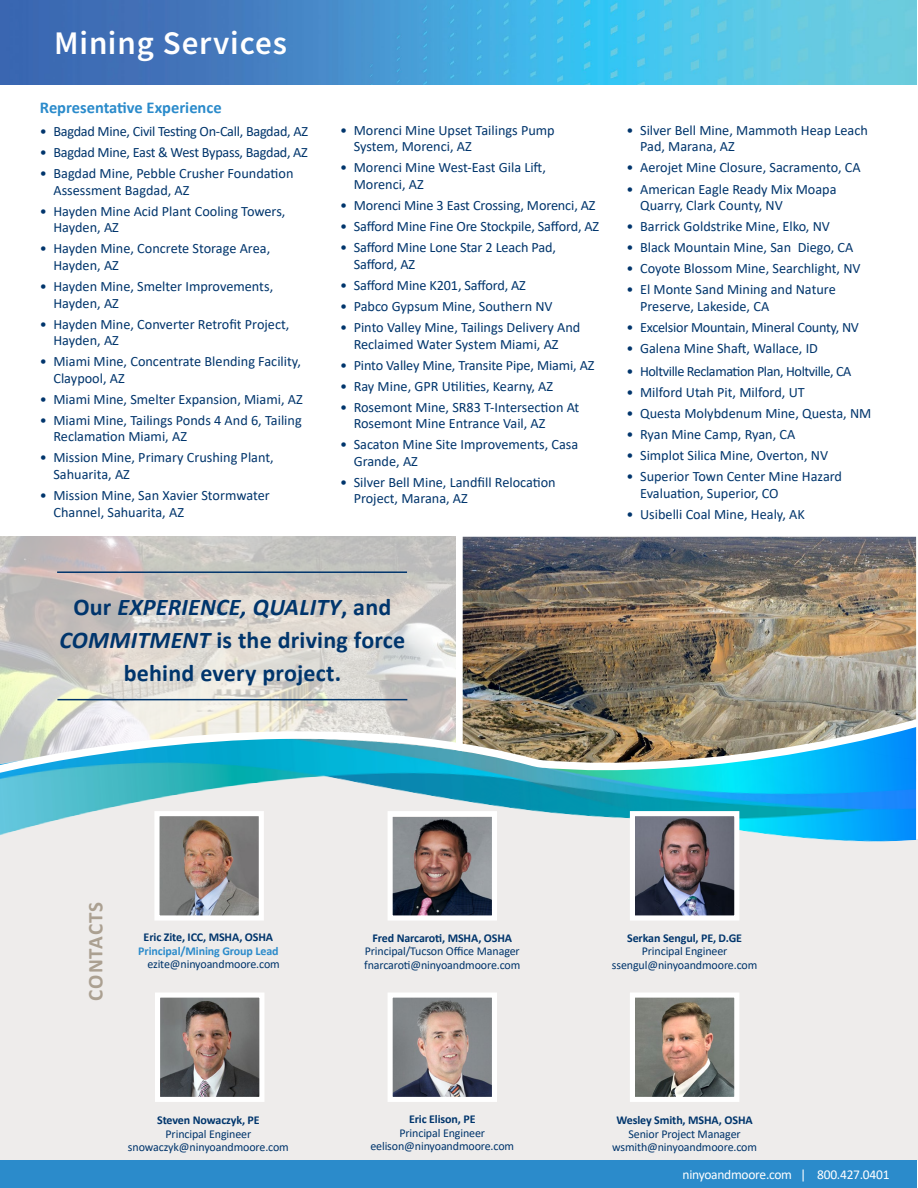
<style>
.page{position:relative;width:918px;height:1188px;background:#fff}
.page>*{position:absolute;margin:0;border:0;box-sizing:border-box;transform-origin:0 0}
.t1{font:33px "Source Sans Variable";letter-spacing:.025em;color:#fff}
.t2{font:700 24px/33px "Calibri";letter-spacing:.01em;color:#00356c;text-align:center}
.t3{font:700 21px "Calibri";letter-spacing:.045em;color:#aba091}
.t4{font:700 16.5px "Calibri";color:#2b8bcb}
.t5{font:14.25px/16.5px "Calibri";color:#00356c}
.t6{font:14.25px "Calibri";letter-spacing:-.02em;color:#00356c}
.t7{font:14.25px "Calibri";letter-spacing:-.03em;color:#00356c}
.t8{font:13.5px "Calibri";letter-spacing:-.02em;color:#fff}
.t9{font:12px/13.5px "Calibri";letter-spacing:-.01em;color:#00356c;text-align:center}
.t10{font:700 12px "Calibri";letter-spacing:-.01em;color:#00356c}
.t11{font:700 12px "Calibri";letter-spacing:-.01em;color:#2b8bcb}
.s1{font-style:italic}
</style>
<div class="page">
<img style="left:0;top:537px;width:455px;height:160px">
<div style="left:0;top:781px;width:918px;height:379px;background:#eeeceb"></div>
<div style="left:0;top:1160px;width:916px;height:28px;background:#2b8bcb"></div>
<img style="left:0;top:0;width:916px;height:84px">
<img style="left:463px;top:537px;width:453px;height:160px">
<img style="left:0;top:781px;width:916px;height:107px">
<img style="left:0;top:697px;width:917px;height:84px">
<hr style="left:57px;top:571px;width:350px;height:2px;background:#00356c">
<hr style="left:57px;top:699px;width:350px;height:1px;background:#00356c">
<svg style="left:152px;top:990px;width:115px;height:115px"></svg>
<svg style="left:385px;top:990px;width:115px;height:115px"></svg>
<svg style="left:627px;top:990px;width:115px;height:115px"></svg>
<img style="left:152px;top:809px;width:114px;height:114px">
<svg style="left:385px;top:809px;width:115px;height:114px"></svg>
<img style="left:627px;top:809px;width:115px;height:114px">
<h1 class="t1" style="left:54px;top:23px;width:235px">Mining Services</h1>
<p class="t4" style="left:40px;top:96px;width:183px">Representative Experience</p>
<p class="t6" style="left:40px;top:121px;width:270px">• Bagdad Mine, Civil Testing On-Call, Bagdad, AZ</p>
<p class="t6" style="left:40px;top:143px;width:269px">• Bagdad Mine, East &amp; West Bypass, Bagdad, AZ</p>
<p class="t5" style="left:53px;top:165px;width:242px;text-indent:-13px">• Bagdad Mine, Pebble Crusher Foundation<br>Assessment Bagdad, AZ</p>
<p class="t5" style="left:53px;top:202px;width:234px;text-indent:-13px">• Hayden Mine Acid Plant Cooling Towers,<br>Hayden, AZ</p>
<p class="t5" style="left:53px;top:240px;width:218px;text-indent:-13px">• Hayden Mine, Concrete Storage Area,<br>Hayden, AZ</p>
<p class="t5" style="left:53px;top:278px;width:221px;text-indent:-13px">• Hayden Mine, Smelter Improvements,<br>Hayden, AZ</p>
<p class="t5" style="left:53px;top:315px;width:237px;text-indent:-13px">• Hayden Mine, Converter Retrofit Project,<br>Hayden, AZ</p>
<p class="t5" style="left:53px;top:353px;width:249px;text-indent:-13px">• Miami Mine, Concentrate Blending Facility,<br>Claypool, AZ</p>
<p class="t5" style="left:40px;top:390px;width:264px">• Miami Mine, Smelter Expansion, Miami, AZ</p>
<p class="t5" style="left:53px;top:412px;width:250px;text-indent:-13px">• Miami Mine, Tailings Ponds 4 And 6, Tailing<br>Reclamation Miami, AZ</p>
<p class="t5" style="left:53px;top:449px;width:222px;text-indent:-13px">• Mission Mine, Primary Crushing Plant,<br>Sahuarita, AZ</p>
<p class="t5" style="left:53px;top:487px;width:218px;text-indent:-13px">• Mission Mine, San Xavier Stormwater<br>Channel, Sahuarita, AZ</p>
<p class="t5" style="left:354px;top:122px;width:203px;text-indent:-13px">• Morenci Mine Upset Tailings Pump<br>System, Morenci, AZ</p>
<p class="t5" style="left:354px;top:159px;width:194px;text-indent:-13px">• Morenci Mine West-East Gila Lift,<br>Morenci, AZ</p>
<p class="t5" style="left:340px;top:197px;width:257px">• Morenci Mine 3 East Crossing, Morenci, AZ</p>
<p class="t5" style="left:340px;top:218px;width:261px">• Safford Mine Fine Ore Stockpile, Safford, AZ</p>
<p class="t5" style="left:354px;top:239px;width:204px;text-indent:-13px">• Safford Mine Lone Star 2 Leach Pad,<br>Safford, AZ</p>
<p class="t5" style="left:340px;top:277px;width:187px">• Safford Mine K201, Safford, AZ</p>
<p class="t5" style="left:340px;top:298px;width:214px">• Pabco Gypsum Mine, Southern NV</p>
<p class="t5" style="left:340px;top:319px;width:242px;text-align:center">• Pinto Valley Mine, Tailings Delivery And<br>Reclaimed Water System Miami, AZ</p>
<p class="t5" style="left:340px;top:356px;width:256px">• Pinto Valley Mine, Transite Pipe, Miami, AZ</p>
<p class="t5" style="left:340px;top:377px;width:214px">• Ray Mine, GPR Utilities, Kearny, AZ</p>
<p class="t5" style="left:354px;top:398px;width:227px;text-indent:-13px">• Rosemont Mine, SR83 T-Intersection At<br>Rosemont Mine Entrance Vail, AZ</p>
<p class="t5" style="left:354px;top:436px;width:226px;text-indent:-13px">• Sacaton Mine Site Improvements, Casa<br>Grande, AZ</p>
<p class="t5" style="left:354px;top:474px;width:204px;text-indent:-13px">• Silver Bell Mine, Landfill Relocation<br>Project, Marana, AZ</p>
<p class="t5" style="left:640px;top:122px;width:229px;text-indent:-13px">• Silver Bell Mine, Mammoth Heap Leach<br>Pad, Marana, AZ</p>
<p class="t5" style="left:627px;top:159px;width:236px">• Aerojet Mine Closure, Sacramento, CA</p>
<p class="t5" style="left:640px;top:180px;width:198px;text-indent:-13px">• American Eagle Ready Mix Moapa<br>Quarry, Clark County, NV</p>
<p class="t5" style="left:627px;top:218px;width:205px">• Barrick Goldstrike Mine, Elko, NV</p>
<p class="t5" style="left:627px;top:239px;width:228px">• Black Mountain Mine, San Diego, CA</p>
<p class="t5" style="left:627px;top:260px;width:236px">• Coyote Blossom Mine, Searchlight, NV</p>
<p class="t5" style="left:640px;top:281px;width:197px;text-indent:-13px">• El Monte Sand Mining and Nature<br>Preserve, Lakeside, CA</p>
<p class="t6" style="left:627px;top:317px;width:234px">• Excelsior Mountain, Mineral County, NV</p>
<p class="t5" style="left:627px;top:340px;width:193px">• Galena Mine Shaft, Wallace, ID</p>
<p class="t7" style="left:627px;top:361px;width:226px">• Holtville Reclamation Plan, Holtville, CA</p>
<p class="t5" style="left:627px;top:383px;width:180px">• Milford Utah Pit, Milford, UT</p>
<p class="t5" style="left:627px;top:405px;width:246px">• Questa Molybdenum Mine, Questa, NM</p>
<p class="t5" style="left:627px;top:426px;width:170px">• Ryan Mine Camp, Ryan, CA</p>
<p class="t5" style="left:627px;top:447px;width:203px">• Simplot Silica Mine, Overton, NV</p>
<p class="t5" style="left:640px;top:468px;width:203px;text-indent:-13px">• Superior Town Center Mine Hazard<br>Evaluation, Superior, CO</p>
<p class="t5" style="left:627px;top:505px;width:180px">• Usibelli Coal Mine, Healy, AK</p>
<h2 class="t2" style="left:60px;top:591px;width:347px">Our <span class="s1">EXPERIENCE, QUALITY</span>, and<br><span class="s1">COMMITMENT</span> is the driving force behind every project.</h2>
<h3 class="t3" style="left:81px;top:1001px;width:101px;rotate:-90deg">CONTACTS</h3>
<p class="t10" style="left:144px;top:929px;width:131px">Eric Zite, ICC, MSHA, OSHA</p>
<p class="t11" style="left:138px;top:942px;width:142px">Principal/Mining Group Lead</p>
<p class="t9" style="left:147px;top:957px;width:134px">ezite@ninyoandmoore.com</p>
<p class="t10" style="left:157px;top:1112px;width:104px">Steven Nowaczyk, PE</p>
<p class="t9" style="left:128px;top:1127px;width:162px">Principal Engineer snowaczyk@ninyoandmoore.com</p>
<p class="t10" style="left:372px;top:929px;width:141px">Fred Narcaroti, MSHA, OSHA</p>
<p class="t9" style="left:364px;top:944px;width:158px;text-align:left">Principal/Tucson Office Manager fnarcaroti@ninyoandmoore.com</p>
<p class="t10" style="left:409px;top:1111px;width:68px">Eric Elison, PE</p>
<p class="t9" style="left:370px;top:1126px;width:145px">Principal Engineer eelison@ninyoandmoore.com</p>
<p class="t10" style="left:627px;top:929px;width:116px">Serkan Sengul, PE, D.GE</p>
<p class="t9" style="left:612px;top:944px;width:147px">Principal Engineer ssengul@ninyoandmoore.com</p>
<p class="t10" style="left:617px;top:1112px;width:138px">Wesley Smith, MSHA, OSHA</p>
<p class="t9" style="left:612px;top:1127px;width:147px">Senior Project Manager wsmith@ninyoandmoore.com</p>
<p class="t8" style="left:683px;top:1165px;width:208px">ninyoandmoore.com | 800.427.0401</p>
</div>
